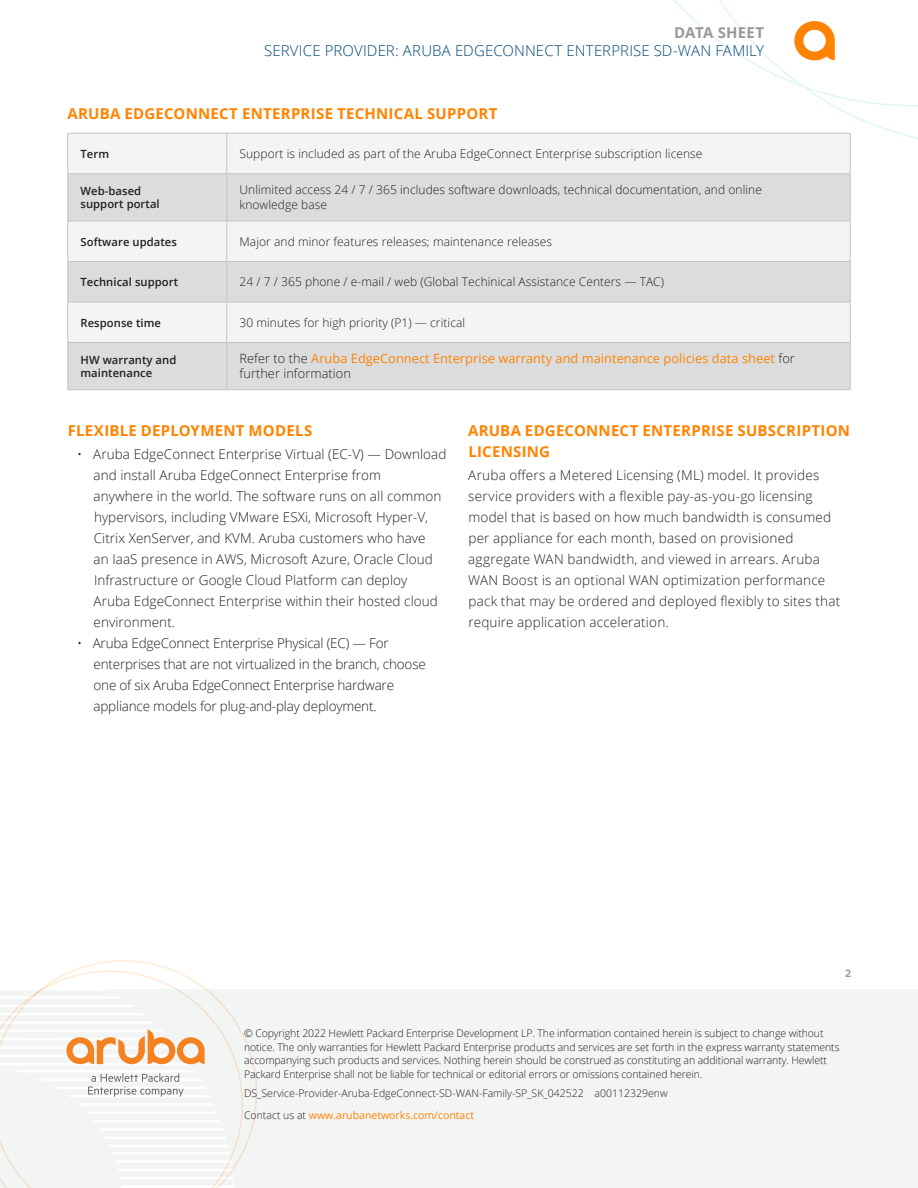
<style>
.page{position:relative;width:918px;height:1188px;background:#fff}
.page>*{position:absolute;margin:0;border:0;box-sizing:border-box;transform-origin:0 0}
.t1{font:700 15px/21px "Open Sans";letter-spacing:.015em;color:#ff8300}
.t2{font:300 15px "Open Sans";letter-spacing:.01em;color:#004876}
.t3{font:700 15px "Open Sans";letter-spacing:.01em;color:#999899}
.t4{font:300 13.5px/21px "Open Sans";letter-spacing:.005em;color:#231f20}
.t5{font:300 13.5px/21px "Open Sans";letter-spacing:-.015em;color:#231f20}
.t6{font:12.75px/15px "Open Sans";letter-spacing:.005em;color:#ff8300}
.t7{font:300 12px/15px "Open Sans";letter-spacing:.005em;color:#231f20}
.t8{font:600 11.25px/12.8px "Open Sans";letter-spacing:.005em;color:#231f20}
.t9{font:300 10.5px/13.5px "Open Sans";letter-spacing:-.01em;color:#231f20}
.t10{font:10.5px "Open Sans";color:#ff8300}
.t11{font:700 10.5px "Open Sans";color:#9c9b9b}
.s1{font-weight:300;color:#231f20}
</style>
<div class="page">
<div style="left:0;top:990px;width:918px;height:198px;background:#f3f4f4"></div>
<svg style="left:588px;top:0;width:330px;height:139px"></svg>
<svg style="left:0;top:960px;width:263px;height:228px"></svg>
<div style="left:68px;top:134px;width:782px;height:39px;background:#f3f4f4"></div>
<svg style="left:68px;top:174px;width:782px;height:215px;fill:#dbdcde"></svg>
<hr style="left:68px;top:133px;width:159px;height:1px;background:#c3c5c8">
<hr style="left:67px;top:134px;width:1px;height:39px;background:#c3c5c8">
<hr style="left:227px;top:133px;width:623px;height:1px;background:#c3c5c8">
<hr style="left:227px;top:134px;width:1px;height:39px;background:#c3c5c8">
<hr style="left:850px;top:134px;width:1px;height:39px;background:#c3c5c8">
<hr style="left:68px;top:173px;width:159px;height:1px;background:#c3c5c8">
<hr style="left:67px;top:174px;width:1px;height:47px;background:#c3c5c8">
<hr style="left:227px;top:173px;width:623px;height:1px;background:#c3c5c8">
<hr style="left:227px;top:174px;width:1px;height:47px;background:#c3c5c8">
<hr style="left:850px;top:174px;width:1px;height:47px;background:#c3c5c8">
<hr style="left:68px;top:221px;width:159px;height:1px;background:#c3c5c8">
<hr style="left:67px;top:221px;width:1px;height:40px;background:#c3c5c8">
<hr style="left:227px;top:221px;width:623px;height:1px;background:#c3c5c8">
<hr style="left:227px;top:221px;width:1px;height:40px;background:#c3c5c8">
<hr style="left:850px;top:221px;width:1px;height:40px;background:#c3c5c8">
<hr style="left:68px;top:261px;width:159px;height:1px;background:#c3c5c8">
<hr style="left:67px;top:262px;width:1px;height:40px;background:#c3c5c8">
<hr style="left:227px;top:261px;width:623px;height:1px;background:#c3c5c8">
<hr style="left:227px;top:262px;width:1px;height:40px;background:#c3c5c8">
<hr style="left:850px;top:262px;width:1px;height:40px;background:#c3c5c8">
<hr style="left:68px;top:302px;width:159px;height:1px;background:#c3c5c8">
<hr style="left:67px;top:302px;width:1px;height:40px;background:#c3c5c8">
<hr style="left:227px;top:302px;width:623px;height:1px;background:#c3c5c8">
<hr style="left:227px;top:302px;width:1px;height:40px;background:#c3c5c8">
<hr style="left:850px;top:302px;width:1px;height:40px;background:#c3c5c8">
<hr style="left:68px;top:342px;width:159px;height:1px;background:#c3c5c8">
<hr style="left:67px;top:343px;width:1px;height:46px;background:#c3c5c8">
<hr style="left:227px;top:342px;width:623px;height:1px;background:#c3c5c8">
<hr style="left:227px;top:343px;width:1px;height:46px;background:#c3c5c8">
<hr style="left:850px;top:343px;width:1px;height:46px;background:#c3c5c8">
<hr style="left:68px;top:389px;width:159px;height:1px;background:#c3c5c8">
<hr style="left:227px;top:389px;width:623px;height:1px;background:#c3c5c8">
<p class="t3" style="left:674px;top:22px;width:92px">DATA SHEET</p>
<p class="t2" style="left:264px;top:41px;width:501px">SERVICE PROVIDER: ARUBA EDGECONNECT ENTERPRISE SD-WAN FAMILY</p>
<p class="t1" style="left:68px;top:103px;width:431px">ARUBA EDGECONNECT ENTERPRISE TECHNICAL SUPPORT</p>
<p class="t8" style="left:81px;top:147px;width:30px">Term</p>
<p class="t7" style="left:240px;top:146px;width:464px">Support is included as part of the Aruba EdgeConnect Enterprise subscription license</p>
<p class="t8" style="left:81px;top:185px;width:81px">Web-based support portal</p>
<p class="t7" style="left:240px;top:182px;width:524px">Unlimited access 24 / 7 / 365 includes software downloads, technical documentation, and online knowledge base</p>
<p class="t8" style="left:81px;top:235px;width:98px">Software updates</p>
<p class="t7" style="left:240px;top:234px;width:314px">Major and minor features releases; maintenance releases</p>
<p class="t8" style="left:81px;top:275px;width:99px">Technical support</p>
<p class="t7" style="left:240px;top:274px;width:426px">24 / 7 / 365 phone / e-mail / web (Global Techinical Assistance Centers — TAC)</p>
<p class="t8" style="left:81px;top:316px;width:82px">Response time</p>
<p class="t7" style="left:240px;top:315px;width:227px">30 minutes for high priority (P1) — critical</p>
<p class="t8" style="left:81px;top:353px;width:97px">HW warranty and maintenance</p>
<p class="t6" style="left:240px;top:351px;width:557px"><span class="s1">Refer to the</span> Aruba EdgeConnect Enterprise warranty and maintenance policies data sheet <span class="s1">for further information</span></p>
<p class="t1" style="left:68px;top:420px;width:246px">FLEXIBLE DEPLOYMENT MODELS</p>
<p class="t4" style="left:94px;top:443px;width:354px;text-indent:-16px">• Aruba EdgeConnect Enterprise Virtual (EC-V) — Download and install Aruba EdgeConnect Enterprise from<br>anywhere in the world. The software runs on all common hypervisors, including VMware ESXi, Microsoft Hyper-V, Citrix XenServer, and KVM. Aruba customers who have<br>an IaaS presence in AWS, Microsoft Azure, Oracle Cloud Infrastructure or Google Cloud Platform can deploy Aruba EdgeConnect Enterprise within their hosted cloud environment.</p>
<p class="t5" style="left:94px;top:632px;width:334px;text-indent:-16px">• Aruba EdgeConnect Enterprise Physical (EC) — For enterprises that are not virtualized in the branch, choose one of six Aruba EdgeConnect Enterprise hardware appliance models for plug-and-play deployment.</p>
<p class="t1" style="left:468px;top:420px;width:384px">ARUBA EDGECONNECT ENTERPRISE SUBSCRIPTION<br>LICENSING</p>
<p class="t4" style="left:468px;top:464px;width:374px">Aruba offers a Metered Licensing (ML) model. It provides service providers with a flexible pay-as-you-go licensing model that is based on how much bandwidth is consumed per appliance for each month, based on provisioned aggregate WAN bandwidth, and viewed in arrears. Aruba WAN Boost is an optional WAN optimization performance pack that may be ordered and deployed flexibly to sites that require application acceleration.</p>
<p class="t11" style="left:845px;top:966px;width:7px">2</p>
<p class="t9" style="left:244px;top:1027px;width:597px">© Copyright 2022 Hewlett Packard Enterprise Development LP. The information contained herein is subject to change without notice. The only warranties for Hewlett Packard Enterprise products and services are set forth in the express warranty statements accompanying such products and services. Nothing herein should be construed as constituting an additional warranty. Hewlett Packard Enterprise shall not be liable for technical or editorial errors or omissions contained herein.</p>
<p class="t9" style="left:244px;top:1086px;width:425px">DS_Service-Provider-Aruba-EdgeConnect-SD-WAN-Family-SP_SK_042522 a00112329enw</p>
<p class="t10" style="left:244px;top:1108px;width:232px"><span class="s1">Contact us at</span> www.arubanetworks.com/contact</p>
</div>
